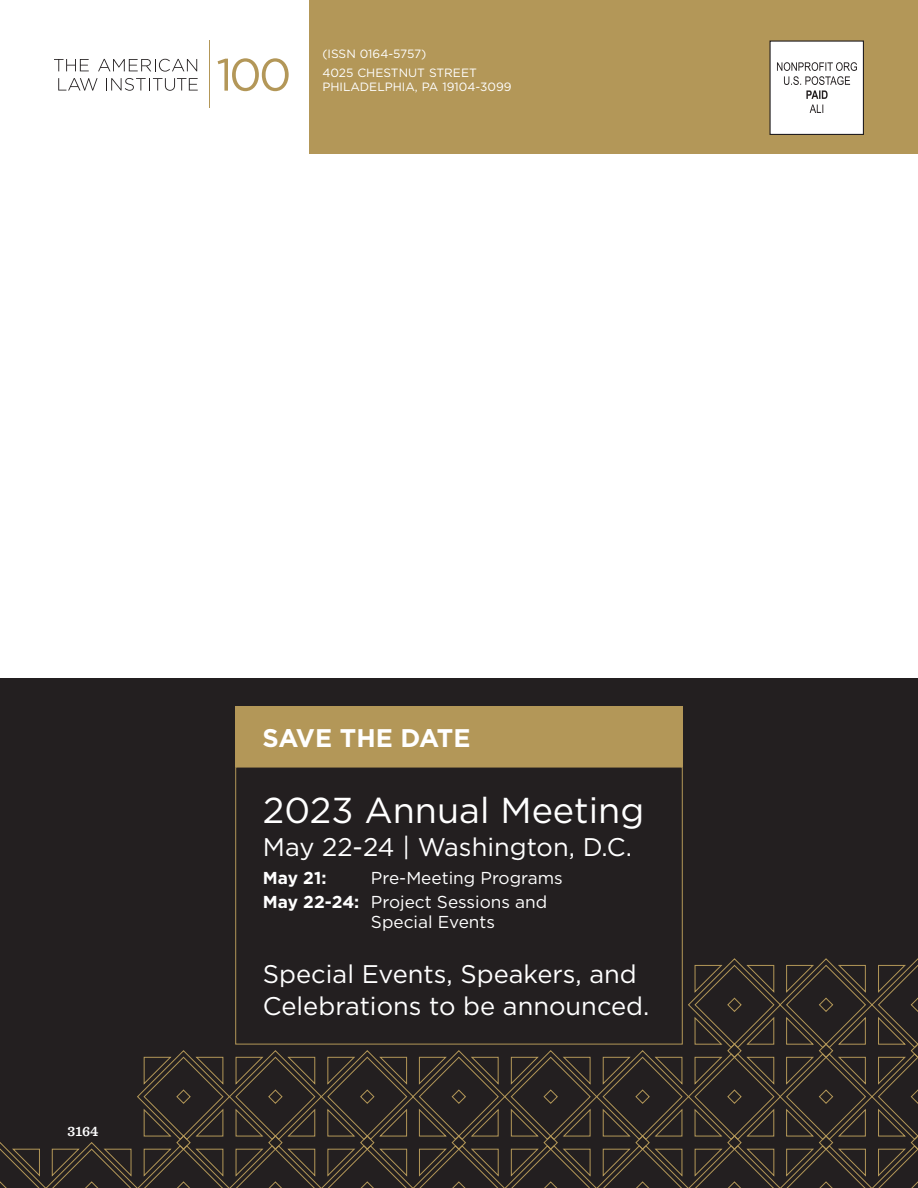
<style>
.page{position:relative;width:918px;height:1188px;background:#fff}
.page>*{position:absolute;margin:0;border:0;box-sizing:border-box;transform-origin:0 0}
._100_-_Body_White{font:36px "Gotham";color:#fff}
._100_-_Body_White-2{font:25.5px/31.5px "Gotham";color:#fff}
._100_-_Body_White-3{font:700 25.5px "Gotham";letter-spacing:-.01em;color:#fff}
._100_-_Body_White-4{font:17.25px/20.7px "Gotham";color:#fff}
._100_-_Body_White-5{font:700 17.25px "Gotham";color:#fff}
.t1{font:600 14.25px "Sentinel";color:#fff}
.t2{font:12px/19.2px "Gotham";color:#fff}
.s1{font-weight:700}
</style>
<div class="page">
<div style="left:309px;top:0;width:609px;height:154px;background:#b39758"></div>
<div style="left:770px;top:41px;width:93px;height:93px;background:#fff"></div>
<div style="left:770px;top:40px;width:94px;height:95px;border:1px solid #231f20"></div>
<svg style="left:810px;top:105px;width:13px;height:8px"></svg>
<svg style="left:777px;top:62px;width:80px;height:37px"></svg>
<svg style="left:54px;top:59px;width:35px;height:12px"></svg>
<svg style="left:98px;top:59px;width:99px;height:13px"></svg>
<svg style="left:58px;top:78px;width:40px;height:13px"></svg>
<svg style="left:106px;top:78px;width:92px;height:13px"></svg>
<svg style="left:218px;top:58px;width:71px;height:33px"></svg>
<hr style="left:209px;top:40px;width:1px;height:68px;background:#b39758">
<div style="left:0;top:679px;width:918px;height:509px;background:#231f20"></div>
<svg style="left:0;top:958px;width:918px;height:230px"></svg>
<div style="left:235px;top:767px;width:448px;height:277px;border:1px solid #b39758"></div>
<div style="left:235px;top:706px;width:448px;height:61px;background:#b39758"></div>
<p class="t2" style="left:322px;top:44px;width:156px">(ISSN 0164-5757)<br>4025 CHESTNUT STREET</p>
<p class="t2" style="left:322px;top:77px;width:191px">PHILADELPHIA, PA 19104-3099</p>
<p class="t1" style="left:68px;top:1120px;width:33px">3164</p>
<p class="_100_-_Body_White-3" style="left:262px;top:721px;width:210px">SAVE THE DATE</p>
<p class="_100_-_Body_White" style="left:263px;top:787px;width:383px">2023 Annual Meeting</p>
<p class="_100_-_Body_White-2" style="left:263px;top:831px;width:370px">May 22-24 | Washington, D.C.</p>
<p class="_100_-_Body_White-5" style="left:263px;top:866px;width:65px">May 21:</p>
<p class="_100_-_Body_White-4" style="left:371px;top:867px;width:193px">Pre-Meeting Programs</p>
<p class="_100_-_Body_White-4" style="left:371px;top:891px;width:178px;text-indent:-108px"><span class="s1">May 22-24:</span> Project Sessions and<br>Special Events</p>
<p class="_100_-_Body_White-2" style="left:263px;top:958px;width:388px">Special Events, Speakers, and<br>Celebrations to be announced.</p>
</div>
